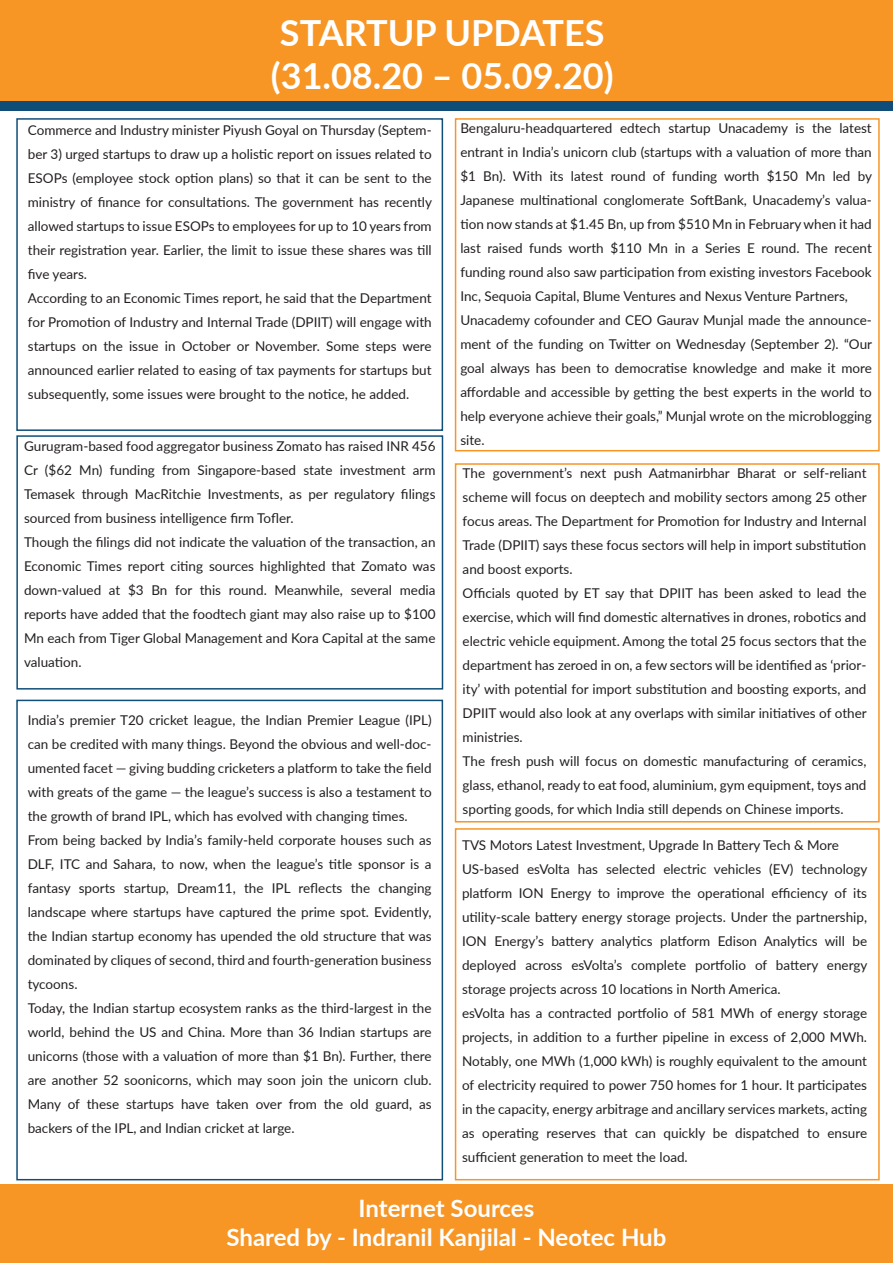
<style>
.page{position:relative;width:893px;height:1263px;background:#fff}
.page>*{position:absolute;margin:0;border:0;box-sizing:border-box;transform-origin:0 0}
.t1{font:700 36px/43.2px "Lato";color:#fff}
.t2{font:700 24px/28.8px "Lato";color:#fff;text-align:center}
.t3{font:13.5px/24px "Lato";color:#231f20}
</style>
<div class="page">
<div style="left:0;top:0;width:893px;height:100px;background:#f79525"></div>
<div style="left:0;top:101px;width:893px;height:10px;background:#104e79"></div>
<div style="left:16px;top:118px;width:427px;height:313px;border:2px solid #104e79"></div>
<div style="left:455px;top:118px;width:425px;height:333px;border:2px solid #f79525"></div>
<div style="left:0;top:1184px;width:893px;height:79px;background:#f79525"></div>
<div style="left:16px;top:435px;width:427px;height:254px;border:2px solid #104e79"></div>
<div style="left:455px;top:463px;width:425px;height:359px;border:2px solid #f79525"></div>
<div style="left:16px;top:700px;width:427px;height:480px;border:2px solid #104e79"></div>
<div style="left:455px;top:828px;width:425px;height:352px;border:2px solid #f79525"></div>
<h1 class="t1" style="left:271px;top:10px;width:344px">STARTUP UPDATES (31.08.20 – 05.09.20)</h1>
<p class="t3" style="left:28px;top:118px;width:406px">Commerce and Industry minister Piyush Goyal on Thursday (Septem&shy;ber 3) urged startups to draw up a holistic report on issues related to ESOPs (employee stock option plans) so that it can be sent to the ministry of finance for consultations. The government has recently allowed startups to issue ESOPs to employees for up to 10 years from their registration year. Earlier, the limit to issue these shares was till five years.<br>According to an Economic Times report, he said that the Department for Promotion of Industry and Internal Trade (DPIIT) will engage with startups on the issue in October or November. Some steps were announced earlier related to easing of tax payments for startups but subsequently, some issues were brought to the notice, he added.</p>
<p class="t3" style="left:460px;top:115px;width:413px">Bengaluru-headquartered edtech startup Unacademy is the latest entrant in India’s unicorn club (startups with a valuation of more than $1 Bn). With its latest round of funding worth $150 Mn led by Japanese multinational conglomerate SoftBank, Unacademy’s valua&shy;tion now stands at $1.45 Bn, up from $510 Mn in February when it had last raised funds worth $110 Mn in a Series E round. The recent funding round also saw participation from existing investors Facebook Inc, Sequoia Capital, Blume Ventures and Nexus Venture Partners, Unacademy cofounder and CEO Gaurav Munjal made the announce&shy;ment of the funding on Twitter on Wednesday (September 2). “Our goal always has been to democratise knowledge and make it more affordable and accessible by getting the best experts in the world to help everyone achieve their goals,” Munjal wrote on the microblogging site.</p>
<p class="t3" style="left:24px;top:434px;width:413px">Gurugram-based food aggregator business Zomato has raised INR 456<br>Cr ($62 Mn) funding from Singapore-based state investment arm Temasek through MacRitchie Investments, as per regulatory filings sourced from business intelligence firm Tofler.<br>Though the filings did not indicate the valuation of the transaction, an Economic Times report citing sources highlighted that Zomato was down-valued at $3 Bn for this round. Meanwhile, several media reports have added that the foodtech giant may also raise up to $100<br>Mn each from Tiger Global Management and Kora Capital at the same valuation.</p>
<p class="t3" style="left:463px;top:461px;width:406px">The government’s next push Aatmanirbhar Bharat or self-reliant scheme will focus on deeptech and mobility sectors among 25 other focus areas. The Department for Promotion for Industry and Internal Trade (DPIIT) says these focus sectors will help in import substitution and boost exports.<br>Officials quoted by ET say that DPIIT has been asked to lead the exercise, which will find domestic alternatives in drones, robotics and electric vehicle equipment. Among the total 25 focus sectors that the department has zeroed in on, a few sectors will be identified as ‘prior&shy;ity’ with potential for import substitution and boosting exports, and DPIIT would also look at any overlaps with similar initiatives of other ministries.<br>The fresh push will focus on domestic manufacturing of ceramics, glass, ethanol, ready to eat food, aluminium, gym equipment, toys and sporting goods, for which India still depends on Chinese imports.</p>
<p class="t3" style="left:28px;top:708px;width:406px">India’s premier T20 cricket league, the Indian Premier League (IPL) can be credited with many things. Beyond the obvious and well-doc&shy;umented facet — giving budding cricketers a platform to take the field with greats of the game — the league’s success is also a testament to the growth of brand IPL, which has evolved with changing times.<br>From being backed by India’s family-held corporate houses such as DLF, ITC and Sahara, to now, when the league’s title sponsor is a fantasy sports startup, Dream11, the IPL reflects the changing landscape where startups have captured the prime spot. Evidently, the Indian startup economy has upended the old structure that was dominated by cliques of second, third and fourth-generation business tycoons.<br>Today, the Indian startup ecosystem ranks as the third-largest in the world, behind the US and China. More than 36 Indian startups are unicorns (those with a valuation of more than $1 Bn). Further, there are another 52 soonicorns, which may soon join the unicorn club.<br>Many of these startups have taken over from the old guard, as backers of the IPL, and Indian cricket at large.</p>
<p class="t3" style="left:462px;top:832px;width:407px">TVS Motors Latest Investment, Upgrade In Battery Tech &amp; More US-based esVolta has selected electric vehicles (EV) technology platform ION Energy to improve the operational efficiency of its utility-scale battery energy storage projects. Under the partnership, ION Energy’s battery analytics platform Edison Analytics will be deployed across esVolta’s complete portfolio of battery energy storage projects across 10 locations in North America.<br>esVolta has a contracted portfolio of 581 MWh of energy storage projects, in addition to a further pipeline in excess of 2,000 MWh.<br>Notably, one MWh (1,000 kWh) is roughly equivalent to the amount of electricity required to power 750 homes for 1 hour. It participates in the capacity, energy arbitrage and ancillary services markets, acting as operating reserves that can quickly be dispatched to ensure sufficient generation to meet the load.</p>
<h2 class="t2" style="left:226px;top:1192px;width:441px">Internet Sources<br>Shared by - Indranil Kanjilal - Neotec Hub</h2>
</div>
